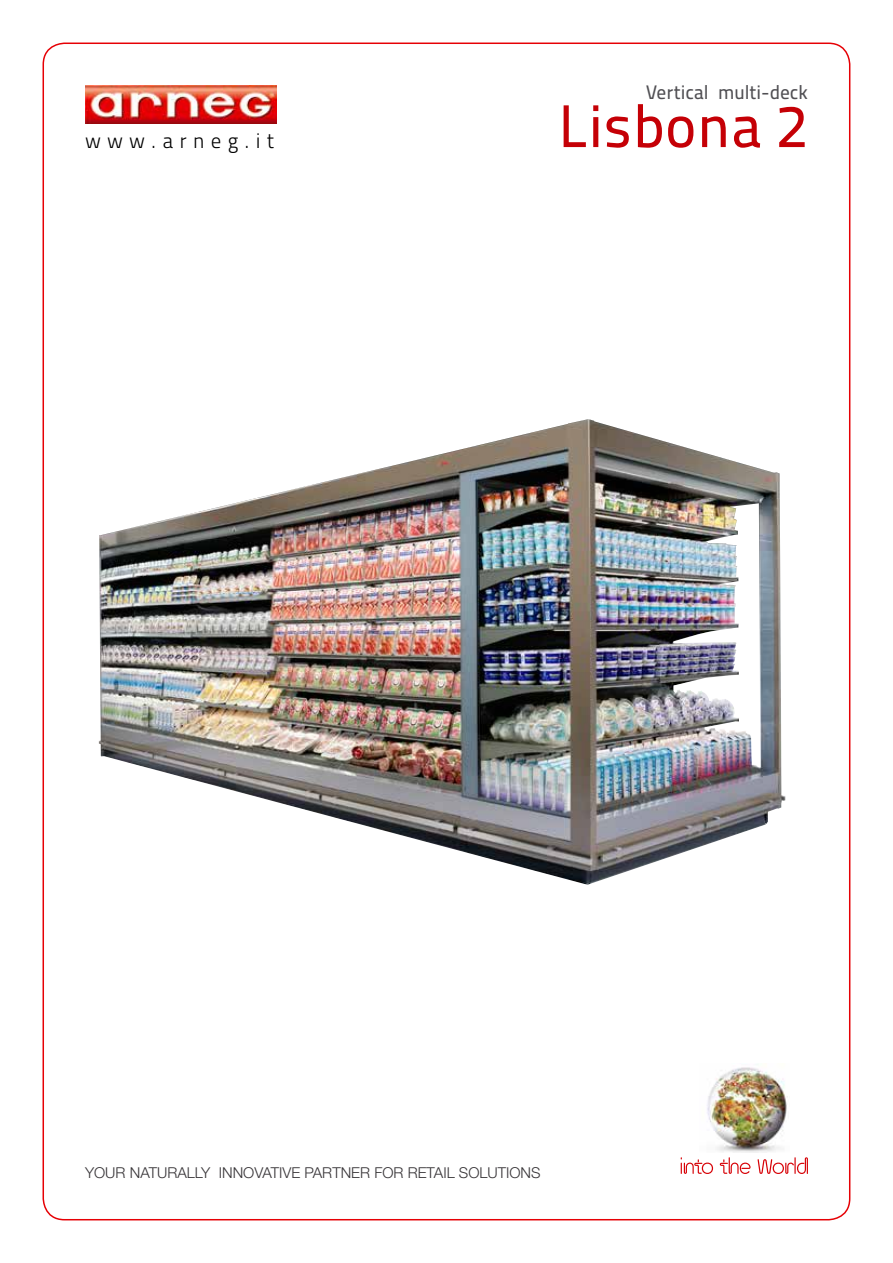
<style>
.page{position:relative;width:893px;height:1263px;background:#fff}
.page>*{position:absolute;margin:0;border:0;box-sizing:border-box;transform-origin:0 0}
.t1{font:60px "Titillium Maps 26 L 500 wt";color:#c50006}
.t2{font:21px "Titillium Maps 26 L 250 wt";letter-spacing:.29em;color:#000}
.t3{font:19.5px "Titillium Maps 26 L 500 wt";letter-spacing:-.005em;color:#504f53}
.t4{font:300 15px "Helvetica Neue LT Pro";color:#373437}
</style>
<div class="page">
<img style="left:99px;top:419px;width:686px;height:466px">
<img style="left:85px;top:85px;width:191px;height:39px">
<svg style="left:681px;top:1157px;width:32px;height:17px"></svg>
<svg style="left:720px;top:1157px;width:30px;height:17px"></svg>
<svg style="left:758px;top:1157px;width:50px;height:17px"></svg>
<img style="left:707px;top:1067px;width:81px;height:86px">
<h2 class="t2" style="left:85px;top:125px;width:191px">www.arneg.it</h2>
<h3 class="t3" style="left:646px;top:77px;width:164px">Vertical multi-deck</h3>
<h1 class="t1" style="left:558px;top:81px;width:251px">Lisbona 2</h1>
<p class="t4" style="left:85px;top:1163px;width:457px">YOUR NATURALLY INNOVATIVE PARTNER FOR RETAIL SOLUTIONS</p>
</div>
